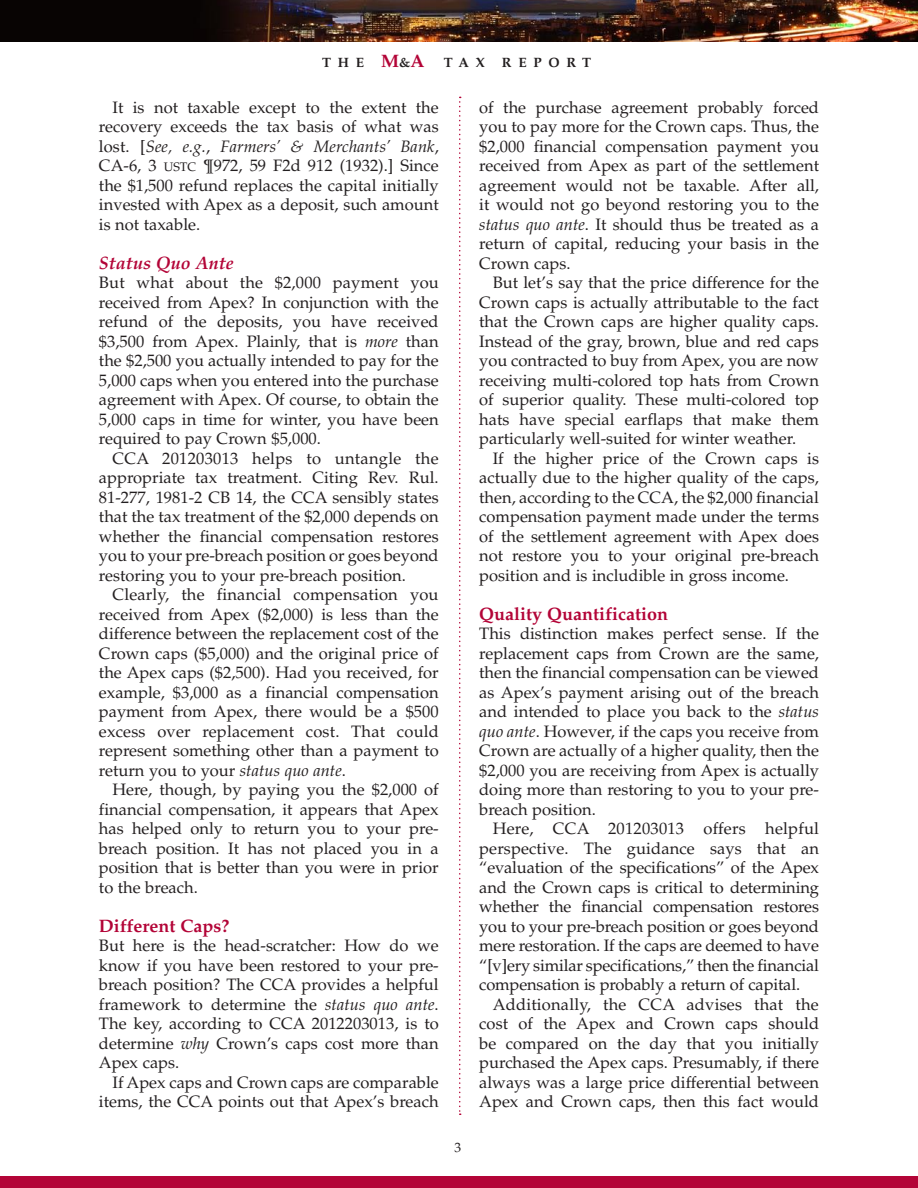
<style>
.page{position:relative;width:918px;height:1188px;background:#fff}
.page>*{position:absolute;margin:0;border:0;box-sizing:border-box;transform-origin:0 0}
.t1{font:700 18px "Palatino";color:#b30437}
.t2{font:italic 700 18px "Palatino";color:#b30437}
.t3{font:16.5px/19.5px "Palatino";color:#231f20;text-align:justify}
.t4{font:700 13.5px "Palatino";color:#231f20}
.t5{font:13.5px "Palatino";color:#231f20}
.s1{font-size:18px;color:#b30437}
.s2{font-style:italic}
.s3{font-size:12.3px}
</style>
<div class="page">
<div style="left:0;top:1177px;width:918px;height:11px;background:#b30437"></div>
<img style="left:0;top:0;width:918px;height:42px">
<svg style="left:459px;top:97px;width:2px;height:1018px"></svg>
<p class="t4" style="left:322px;top:55px;width:30px">T he</p>
<p class="t4" style="left:381px;top:55px;width:105px"><span class="s1">M</span>&amp;<span class="s1">A</span> Ta x</p>
<p class="t4" style="left:502px;top:55px;width:32px">R eport</p>
<p class="t3" style="left:99px;top:97px;width:341px;text-indent:13px">It is not taxable except to the extent the recovery exceeds the tax basis of what was lost. [<span class="s2">See, e.g.</span>, <span class="s2">Farmers’ &amp; Merchants’ Bank</span>, CA-6, 3 <span class="s3">USTC</span> ¶972, 59 F2d 912 (1932).] Since the $1,500 refund replaces the capital initially invested with Apex as a deposit, such amount is not taxable.</p>
<p class="t2" style="left:99px;top:252px;width:136px">Status Quo Ante</p>
<p class="t3" style="left:99px;top:273px;width:341px">But what about the $2,000 payment you received from Apex? In conjunction with the refund of the deposits, you have received $3,500 from Apex. Plainly, that is <span class="s2">more</span> than the $2,500 you actually intended to pay for the 5,000 caps when you entered into the purchase agreement with Apex. Of course, to obtain the 5,000 caps in time for winter, you have been required to pay Crown $5,000.</p>
<p class="t3" style="left:99px;top:448px;width:341px;text-indent:13px">CCA 201203013 helps to untangle the appropriate tax treatment. Citing Rev. Rul.<br>81-277, 1981-2 CB 14, the CCA sensibly states that the tax treatment of the $2,000 depends on whether the financial compensation restores you to your pre-breach position or goes beyond restoring you to your pre-breach position.</p>
<p class="t3" style="left:99px;top:585px;width:341px;text-indent:13px">Clearly, the financial compensation you received from Apex ($2,000) is less than the difference between the replacement cost of the Crown caps ($5,000) and the original price of the Apex caps ($2,500). Had you received, for example, $3,000 as a financial compensation payment from Apex, there would be a $500 excess over replacement cost. That could represent something other than a payment to return you to your <span class="s2">status quo ante</span>.</p>
<p class="t3" style="left:99px;top:780px;width:341px;text-indent:13px">Here, though, by paying you the $2,000 of financial compensation, it appears that Apex has helped only to return you to your pre&shy;breach position. It has not placed you in a position that is better than you were in prior to the breach.</p>
<p class="t1" style="left:99px;top:915px;width:132px">Different Caps?</p>
<p class="t3" style="left:99px;top:936px;width:341px">But here is the head-scratcher: How do we know if you have been restored to your pre&shy;breach position? The CCA provides a helpful framework to determine the <span class="s2">status quo ante</span>.<br>The key, according to CCA 2012203013, is to determine <span class="s2">why</span> Crown’s caps cost more than Apex caps.</p>
<p class="t3" style="left:99px;top:1072px;width:341px;text-align:right">If Apex caps and Crown caps are comparable items, the CCA points out that Apex’s breach</p>
<p class="t5" style="left:455px;top:1139px;width:8px">3</p>
<p class="t3" style="left:479px;top:97px;width:341px">of the purchase agreement probably forced you to pay more for the Crown caps. Thus, the $2,000 financial compensation payment you received from Apex as part of the settlement agreement would not be taxable. After all, it would not go beyond restoring you to the <span class="s2">status quo ante</span>. It should thus be treated as a return of capital, reducing your basis in the Crown caps.</p>
<p class="t3" style="left:479px;top:273px;width:341px;text-indent:13px">But let’s say that the price difference for the Crown caps is actually attributable to the fact that the Crown caps are higher quality caps.<br>Instead of the gray, brown, blue and red caps you contracted to buy from Apex, you are now receiving multi-colored top hats from Crown of superior quality. These multi-colored top hats have special earflaps that make them particularly well-suited for winter weather.</p>
<p class="t3" style="left:479px;top:449px;width:341px;text-indent:13px">If the higher price of the Crown caps is actually due to the higher quality of the caps, then, according to the CCA, the $2,000 financial compensation payment made under the terms of the settlement agreement with Apex does not restore you to your original pre-breach position and is includible in gross income.</p>
<p class="t1" style="left:479px;top:603px;width:190px">Quality Quantification</p>
<p class="t3" style="left:479px;top:624px;width:341px">This distinction makes perfect sense. If the replacement caps from Crown are the same, then the financial compensation can be viewed as Apex’s payment arising out of the breach and intended to place you back to the <span class="s2">status quo ante</span>. However, if the caps you receive from Crown are actually of a higher quality, then the $2,000 you are receiving from Apex is actually doing more than restoring to you to your pre&shy;breach position.</p>
<p class="t3" style="left:479px;top:819px;width:341px;text-indent:13px">Here, CCA 201203013 offers helpful perspective. The guidance says that an “evaluation of the specifications” of the Apex and the Crown caps is critical to determining whether the financial compensation restores you to your pre-breach position or goes beyond mere restoration. If the caps are deemed to have “[v]ery similar specifications,” then the financial compensation is probably a return of capital.</p>
<p class="t3" style="left:479px;top:994px;width:341px;text-indent:13px">Additionally, the CCA advises that the cost of the Apex and Crown caps should be compared on the day that you initially purchased the Apex caps. Presumably, if there always was a large price differential between Apex and Crown caps, then this fact would</p>
</div>
